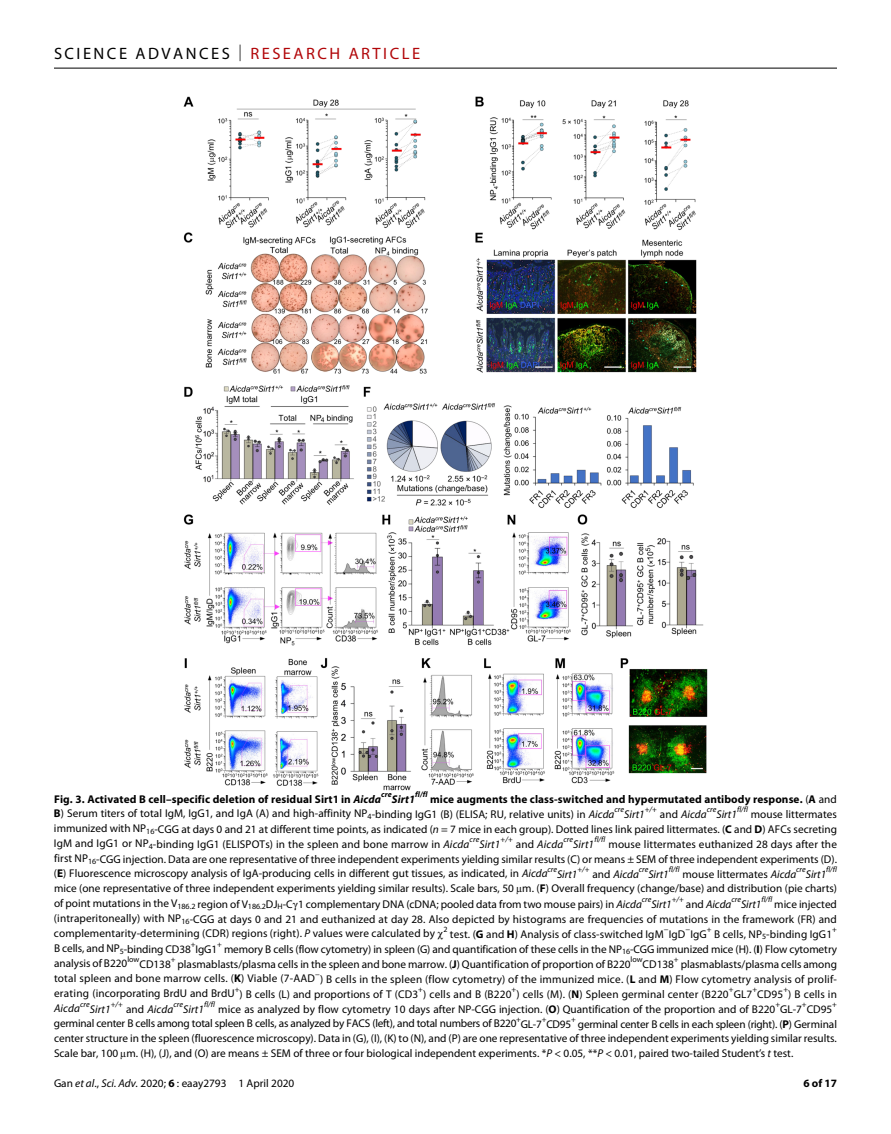
<style>
.page{position:relative;width:891px;height:1134px;background:#fff}
.page>*{position:absolute;margin:0;border:0;box-sizing:border-box;transform-origin:0 0}
.t1{font:16.5px "Myriad Pro";letter-spacing:.15em;color:#000}
.t2{font:11.25px/15px "Myriad Pro";color:#000;text-align:justify}
.t3{font:700 11.25px "Myriad Pro";color:#000}
.s1{font-weight:300}
.s2{color:#b10508}
.s3{font-weight:700}
.s4{font-weight:700;font-style:italic}
.s5{font-style:italic}
</style>
<div class="page">
<hr style="left:54px;top:68px;width:783px;height:1px;background:#000">
<img style="left:183px;top:97px;width:525px;height:693px">
<h1 class="t1" style="left:54px;top:40px;width:368px">SCIENCE ADVANCES <span class="s1">|</span> <span class="s2">RESEARCH ARTICLE</span></h1>
<p class="t2" style="left:54px;top:791px;width:785px"><span class="s3">Fig. 3. Activated B cell–specific deletion of residual Sirt1 in</span> <span class="s4">Aicda</span><sup>cre</sup><span class="s4">Sirt1</span><sup>fl/fl</sup> <span class="s3">mice augments the class-switched and hypermutated antibody response.</span> (<span class="s3">A</span> and <span class="s3">B</span>) Serum titers of total IgM, IgG1, and IgA (A) and high-affinity NP<sub>4</sub>-binding IgG1 (B) (ELISA; RU, relative units) in <span class="s5">Aicda</span><sup>cre</sup><span class="s5">Sirt1</span><sup>+/+</sup> and <span class="s5">Aicda</span><sup>cre</sup><span class="s5">Sirt1</span><sup>fl/fl</sup> mouse littermates immunized with NP<sub>16</sub>-CGG at days 0 and 21 at different time points, as indicated (<span class="s5">n</span> = 7 mice in each group). Dotted lines link paired littermates. (<span class="s3">C</span> and <span class="s3">D</span>) AFCs secreting IgM and IgG1 or NP<sub>4</sub>-binding IgG1 (ELISPOTs) in the spleen and bone marrow in <span class="s5">Aicda</span><sup>cre</sup><span class="s5">Sirt1</span><sup>+/+</sup> and <span class="s5">Aicda</span><sup>cre</sup><span class="s5">Sirt1</span><sup>fl/fl</sup> mouse littermates euthanized 28 days after the first NP<sub>16</sub>-CGG injection. Data are one representative of three independent experiments yielding similar results (C) or means ± SEM of three independent experiments (D). (<span class="s3">E</span>) Fluorescence microscopy analysis of IgA-producing cells in different gut tissues, as indicated, in <span class="s5">Aicda</span><sup>cre</sup><span class="s5">Sirt1</span><sup>+/+</sup> and <span class="s5">Aicda</span><sup>cre</sup><span class="s5">Sirt1</span><sup>fl/fl</sup> mouse littermates <span class="s5">Aicda</span><sup>cre</sup><span class="s5">Sirt1</span><sup>fl/fl </sup>mice (one representative of three independent experiments yielding similar results). Scale bars, 50 m. (<span class="s3">F</span>) Overall frequency (change/base) and distribution (pie charts) of point mutations in the V<sub>186.2</sub> region of V<sub>186.2</sub>DJ<sub>H</sub>-C 1 complementary DNA (cDNA; pooled data from two mouse pairs) in <span class="s5">Aicda</span><sup>cre</sup><span class="s5">Sirt1</span><sup>+/+</sup> and <span class="s5">Aicda</span><sup>cre</sup><span class="s5">Sirt1</span><sup>fl/fl</sup> mice injected (intraperitoneally) with NP<sub>16</sub>-CGG at days 0 and 21 and euthanized at day 28. Also depicted by histograms are frequencies of mutations in the framework (FR) and complementarity-determining (CDR) regions (right). <span class="s5">P</span> values were calculated by <sup>2</sup> test. (<span class="s3">G</span> and <span class="s3">H</span>) Analysis of class-switched IgM<sup>−</sup>IgD<sup>−</sup>IgG<sup>+</sup> B cells, NP<sub>5</sub>-binding IgG1<sup>+ </sup>B cells, and NP<sub>5</sub>-binding CD38<sup>+</sup>IgG1<sup>+</sup> memory B cells (flow cytometry) in spleen (G) and quantification of these cells in the NP<sub>16</sub>-CGG immunized mice (H). (<span class="s3">I</span>) Flow cytometry analysis of B220<sup>low</sup>CD138<sup>+</sup> plasmablasts/plasma cells in the spleen and bone marrow. (<span class="s3">J</span>) Quantification of proportion of B220<sup>low</sup>CD138<sup>+</sup> plasmablasts/plasma cells among total spleen and bone marrow cells. (<span class="s3">K</span>) Viable (7-AAD<sup>−</sup>) B cells in the spleen (flow cytometry) of the immunized mice. (<span class="s3">L</span> and <span class="s3">M</span>) Flow cytometry analysis of prolif&shy;erating (incorporating BrdU and BrdU<sup>+</sup>) B cells (L) and proportions of T (CD3<sup>+</sup>) cells and B (B220<sup>+</sup>) cells (M). (<span class="s3">N</span>) Spleen germinal center (B220<sup>+</sup>GL7<sup>+</sup>CD95<sup>+</sup>) B cells in <span class="s5">Aicda</span><sup>cre</sup><span class="s5">Sirt1</span><sup>+/+</sup> and <span class="s5">Aicda</span><sup>cre</sup><span class="s5">Sirt1</span><sup>fl/fl</sup> mice as analyzed by flow cytometry 10 days after NP-CGG injection. (<span class="s3">O</span>) Quantification of the proportion and of B220<sup>+</sup>GL-7<sup>+</sup>CD95<sup>+ </sup>germinal center B cells among total spleen B cells, as analyzed by FACS (left), and total numbers of B220<sup>+</sup>GL-7<sup>+</sup>CD95<sup>+</sup> germinal center B cells in each spleen (right). (<span class="s3">P</span>) Germinal center structure in the spleen (fluorescence microscopy). Data in (G), (I), (K) to (N), and (P) are one representative of three independent experiments yielding similar results.<br>Scale bar, 100 m. (H), (J), and (O) are means ± SEM of three or four biological independent experiments. *<span class="s5">P</span> &lt; 0.05, **<span class="s5">P</span> &lt; 0.01, paired two-tailed Student’s <span class="s5">t</span> test.</p>
<p class="t2" style="left:54px;top:1076px;width:242px">Gan <span class="s5">et al</span>., <span class="s5">Sci. Adv.</span> 2020; <span class="s3">6</span> : eaay2793 1 April 2020</p>
<p class="t3" style="left:803px;top:1074px;width:35px">6 of 17</p>
</div>
